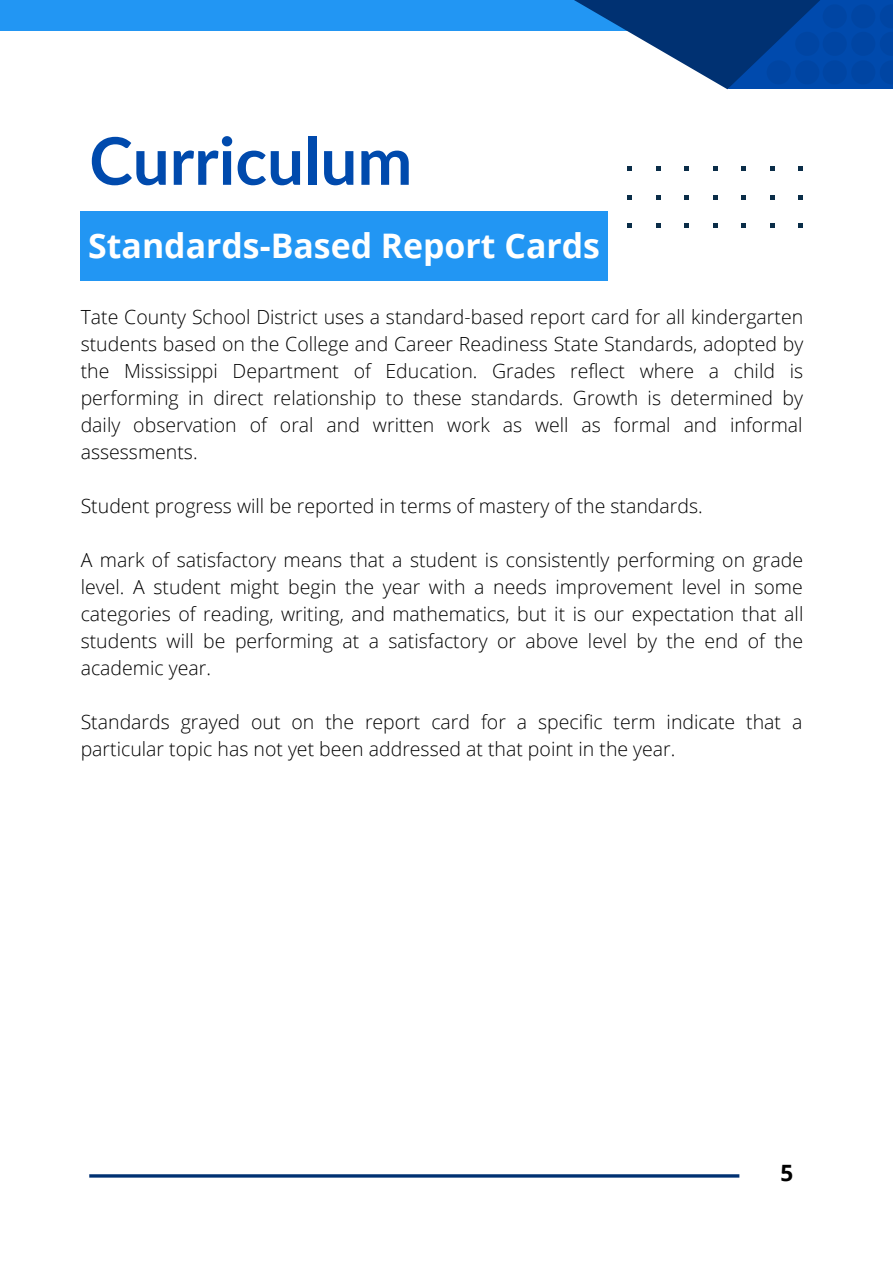
<style>
.page{position:relative;width:893px;height:1264px;background:#fff}
.page>*{position:absolute;margin:0;border:0;box-sizing:border-box;transform-origin:0 0}
.t1{font:700 65.55px "Lato";color:#004aad}
.t2{font:700 33.9px "Open Sans";color:#fff}
.t3{font:700 22.5px "Open Sans";color:#000}
.t4{font:300 19.5px/27px "Open Sans";color:#000;text-align:justify}
</style>
<div class="page">
<hr style="left:89px;top:1174px;width:650px;height:3px;background:#003172">
<svg style="left:627px;top:167px;width:5px;height:4px"></svg>
<svg style="left:627px;top:195px;width:5px;height:5px"></svg>
<svg style="left:627px;top:224px;width:5px;height:3px"></svg>
<svg style="left:656px;top:167px;width:4px;height:4px"></svg>
<svg style="left:656px;top:195px;width:4px;height:5px"></svg>
<svg style="left:656px;top:224px;width:4px;height:3px"></svg>
<svg style="left:684px;top:167px;width:5px;height:4px"></svg>
<svg style="left:684px;top:195px;width:5px;height:5px"></svg>
<svg style="left:684px;top:224px;width:5px;height:3px"></svg>
<svg style="left:713px;top:167px;width:4px;height:4px"></svg>
<svg style="left:713px;top:195px;width:4px;height:5px"></svg>
<svg style="left:713px;top:224px;width:4px;height:3px"></svg>
<svg style="left:741px;top:167px;width:5px;height:4px"></svg>
<svg style="left:741px;top:195px;width:5px;height:5px"></svg>
<svg style="left:741px;top:224px;width:5px;height:3px"></svg>
<svg style="left:770px;top:167px;width:4px;height:4px"></svg>
<svg style="left:770px;top:195px;width:4px;height:5px"></svg>
<svg style="left:770px;top:224px;width:4px;height:3px"></svg>
<svg style="left:798px;top:167px;width:5px;height:4px"></svg>
<svg style="left:798px;top:195px;width:5px;height:5px"></svg>
<svg style="left:798px;top:224px;width:5px;height:3px"></svg>
<div style="left:0;top:0;width:699px;height:31px;background:#2296f3"></div>
<svg style="left:574px;top:0;width:153px;height:89px"></svg>
<svg style="left:727px;top:0;width:165px;height:89px;background:#003986"></svg>
<svg style="left:766px;top:4px;width:126px;height:80px;background:#0044a0"></svg>
<div style="left:81px;top:211px;width:526px;height:69px;background:#2296f3"></div>
<p class="t1" style="left:89px;top:120px;width:324px">Curriculum</p>
<p class="t2" style="left:88px;top:222px;width:513px">Standards-Based Report Cards</p>
<p class="t4" style="left:81px;top:303px;width:724px">Tate County School District uses a standard-based report card for all kindergarten students based on the College and Career Readiness State Standards, adopted by the Mississippi Department of Education. Grades reflect where a child is performing in direct relationship to these standards. Growth is determined by daily observation of oral and written work as well as formal and informal assessments.</p>
<p class="t4" style="left:81px;top:492px;width:623px">Student progress will be reported in terms of mastery of the standards.</p>
<p class="t4" style="left:81px;top:546px;width:724px">A mark of satisfactory means that a student is consistently performing on grade level. A student might begin the year with a needs improvement level in some categories of reading, writing, and mathematics, but it is our expectation that all students will be performing at a satisfactory or above level by the end of the academic year.</p>
<p class="t4" style="left:81px;top:708px;width:723px">Standards grayed out on the report card for a specific term indicate that a particular topic has not yet been addressed at that point in the year.</p>
<p class="t3" style="left:780px;top:1156px;width:14px">5</p>
</div>
